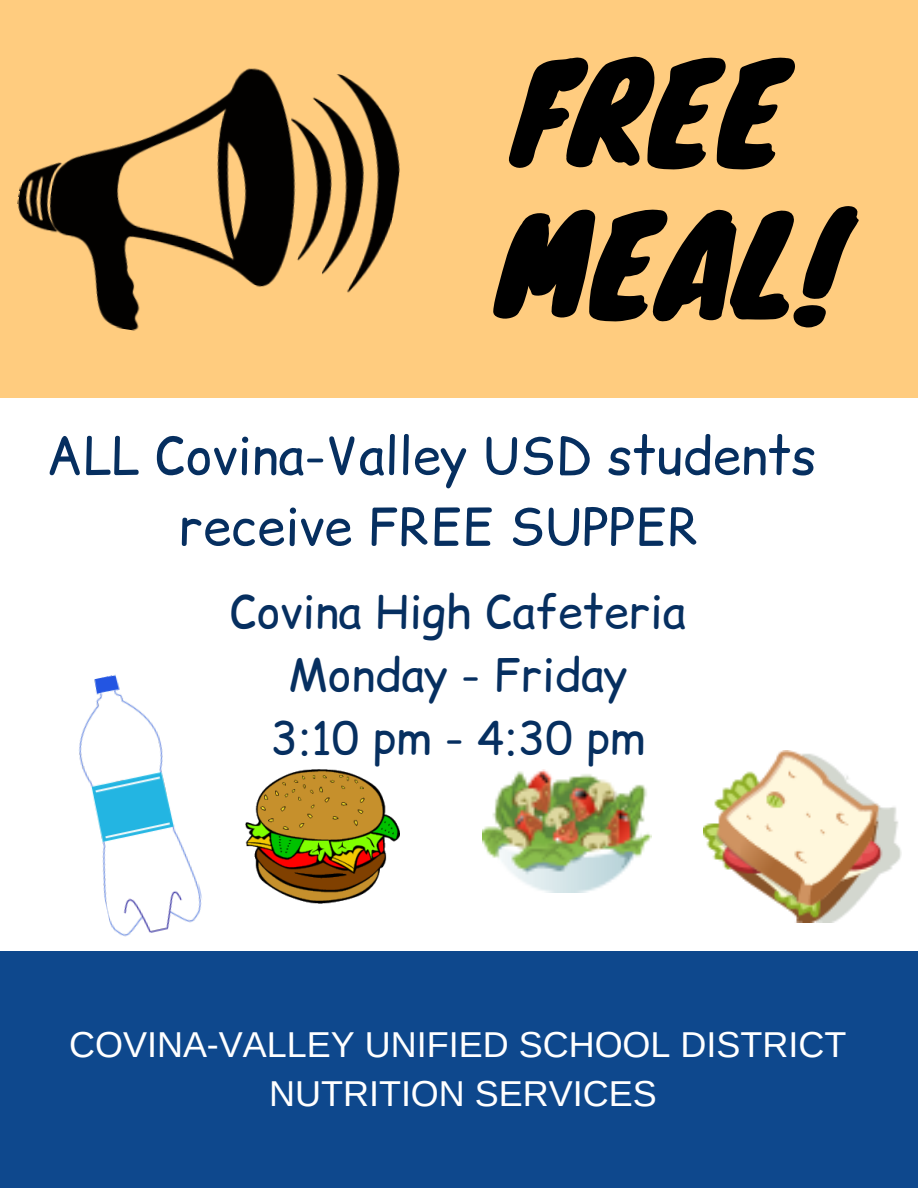
<style>
.page{position:relative;width:918px;height:1188px;background:#fff}
.page>*{position:absolute;margin:0;border:0;box-sizing:border-box;transform-origin:0 0}
.t1{font:132.3px/151.9px "Knewave";color:#000}
.t2{font:51px/70.8px "Comic Relief";color:#062f60;text-align:center}
.t3{font:45px/63px "Comic Relief";color:#062f60;text-align:center}
.t4{font:36px/49.5px "Arimo";color:#fff;text-align:center}
</style>
<div class="page">
<div style="left:0;top:0;width:918px;height:397px;background:#ffcc7f"></div>
<div style="left:0;top:952px;width:918px;height:236px;background:#0e488d"></div>
<img style="left:703px;top:750px;width:198px;height:172px">
<img style="left:79px;top:674px;width:123px;height:263px">
<img style="left:246px;top:769px;width:154px;height:134px">
<img style="left:482px;top:769px;width:169px;height:123px">
<img style="left:17px;top:68px;width:383px;height:263px">
<h1 class="t1" style="left:497px;top:32px;width:348px">FREE<br>MEAL!</h1>
<h2 class="t2" style="left:46px;top:418px;width:772px">ALL Covina-Valley USD students receive FREE SUPPER</h2>
<p class="t3" style="left:230px;top:579px;width:458px">Covina High Cafeteria<br>Monday - Friday<br>3:10 pm - 4:30 pm</p>
<p class="t4" style="left:69px;top:1019px;width:779px">COVINA-VALLEY UNIFIED SCHOOL DISTRICT<br>NUTRITION SERVICES</p>
</div>
